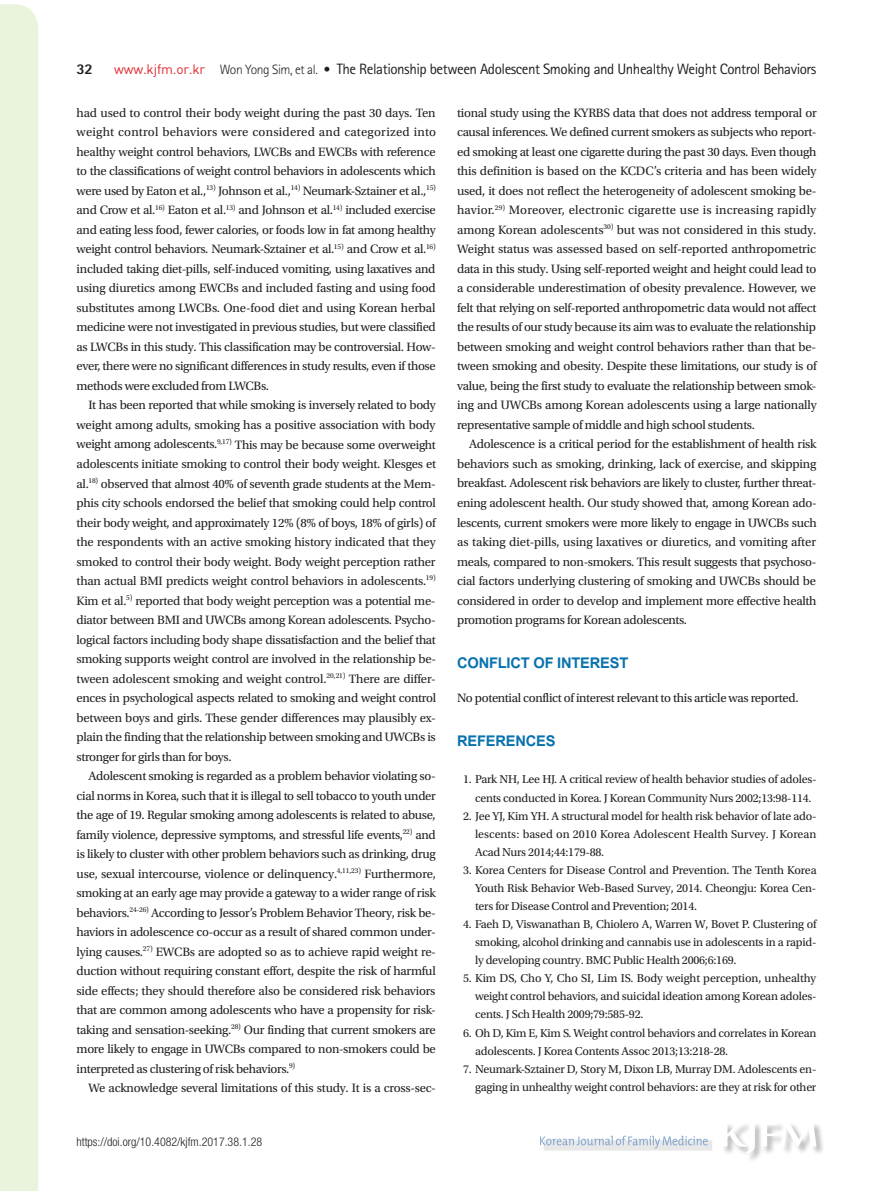
<style>
.page{position:relative;width:893px;height:1191px;background:#fff}
.page>*{position:absolute;margin:0;border:0;box-sizing:border-box;transform-origin:0 0}
.t1{font:700 20.4px "Utsaah";color:#0872ad}
.t2{font:15px "Rotis Sans Serif Std";letter-spacing:-.03em;color:#231f20}
.t3{font:800 15px "Rotis Sans Serif Std";color:#231f20}
.t4{font:12.75px/19.5px "Utopia Std";letter-spacing:-.025em;color:#231f20;text-align:justify}
.t5{font:12px/18px "Utopia Std";letter-spacing:-.02em;color:#231f20;text-align:justify}
.t6{font:300 condensed 12px "Helvetica Neue LT Std";color:#231f20}
.s1{font-family:"Dinreg";font-size:13.5px;color:#e02a30}
.s2{font-weight:300;font-size:13.5px}
</style>
<div class="page">
<div style="left:0;top:4px;width:38px;height:1187px;background:#eaf3dc"></div>
<div style="left:721px;top:1122px;width:104px;height:40px;background:#231f20;opacity:.3"></div>
<svg style="left:722px;top:1122px;width:94px;height:32px"></svg>
<div style="left:544px;top:1140px;width:168px;height:10px;background:#e8e8e9"></div>
<svg style="left:540px;top:1135px;width:168px;height:13px"></svg>
<p class="t3" style="left:77px;top:60px;width:18px">32</p>
<p class="t2" style="left:114px;top:60px;width:704px"><span class="s1">www.kjfm.or.kr</span> <span class="s2">Won Yong Sim, et al. •</span> The Relationship between Adolescent Smoking and Unhealthy Weight Control Behaviors</p>
<p class="t4" style="left:77px;top:103px;width:361px">had used to control their body weight during the past 30 days. Ten weight control behaviors were considered and categorized into healthy weight control behaviors, LWCBs and EWCBs with reference to the classifications of weight control behaviors in adolescents which were used by Eaton et al.,<sup>13)</sup> Johnson et al.,<sup>14)</sup> Neumark-Sztainer et al.,<sup>15) </sup>and Crow et al.<sup>16)</sup> Eaton et al.<sup>13)</sup> and Johnson et al.<sup>14)</sup> included exercise and eating less food, fewer calories, or foods low in fat among healthy weight control behaviors. Neumark-Sztainer et al.<sup>15)</sup> and Crow et al.<sup>16) </sup>included taking diet-pills, self-induced vomiting, using laxatives and using diuretics among EWCBs and included fasting and using food substitutes among LWCBs. One-food diet and using Korean herbal medicine were not investigated in previous studies, but were classified as LWCBs in this study. This classification may be controversial. How&shy;ever, there were no significant differences in study results, even if those methods were excluded from LWCBs.</p>
<p class="t4" style="left:77px;top:396px;width:361px;text-indent:12px">It has been reported that while smoking is inversely related to body weight among adults, smoking has a positive association with body weight among adolescents.<sup>9,17)</sup> This may be because some overweight adolescents initiate smoking to control their body weight. Klesges et al.<sup>18)</sup> observed that almost 40% of seventh grade students at the Mem&shy;phis city schools endorsed the belief that smoking could help control their body weight, and approximately 12% (8% of boys, 18% of girls) of the respondents with an active smoking history indicated that they smoked to control their body weight. Body weight perception rather than actual BMI predicts weight control behaviors in adolescents.<sup>19)<br></sup>Kim et al.<sup>5)</sup> reported that body weight perception was a potential me&shy;diator between BMI and UWCBs among Korean adolescents. Psycho&shy;logical factors including body shape dissatisfaction and the belief that smoking supports weight control are involved in the relationship be&shy;tween adolescent smoking and weight control.<sup>20,21)</sup> There are differ&shy;ences in psychological aspects related to smoking and weight control between boys and girls. These gender differences may plausibly ex&shy;plain the finding that the relationship between smoking and UWCBs is stronger for girls than for boys.</p>
<p class="t4" style="left:77px;top:766px;width:361px;text-indent:12px">Adolescent smoking is regarded as a problem behavior violating so&shy;cial norms in Korea, such that it is illegal to sell tobacco to youth under the age of 19. Regular smoking among adolescents is related to abuse, family violence, depressive symptoms, and stressful life events,<sup>22)</sup> and is likely to cluster with other problem behaviors such as drinking, drug use, sexual intercourse, violence or delinquency.<sup>4,11,23)</sup> Furthermore, smoking at an early age may provide a gateway to a wider range of risk behaviors.<sup>24-26)</sup> According to Jessor’s Problem Behavior Theory, risk be&shy;haviors in adolescence co-occur as a result of shared common under&shy;lying causes.<sup>27)</sup> EWCBs are adopted so as to achieve rapid weight re&shy;duction without requiring constant effort, despite the risk of harmful side effects; they should therefore also be considered risk behaviors that are common among adolescents who have a propensity for risk&shy;taking and sensation-seeking.<sup>28)</sup> Our finding that current smokers are more likely to engage in UWCBs compared to non-smokers could be interpreted as clustering of risk behaviors.<sup>9)</sup></p>
<p class="t4" style="left:89px;top:1078px;width:349px">We acknowledge several limitations of this study. It is a cross-sec-</p>
<p class="t6" style="left:77px;top:1134px;width:187px">https://doi.org/10.4082/kjfm.2017.38.1.28</p>
<p class="t4" style="left:457px;top:103px;width:361px">tional study using the KYRBS data that does not address temporal or causal inferences. We defined current smokers as subjects who report&shy;ed smoking at least one cigarette during the past 30 days. Even though this definition is based on the KCDC’s criteria and has been widely used, it does not reflect the heterogeneity of adolescent smoking be&shy;havior.<sup>29)</sup> Moreover, electronic cigarette use is increasing rapidly among Korean adolescents<sup>30)</sup> but was not considered in this study.<br>Weight status was assessed based on self-reported anthropometric data in this study. Using self-reported weight and height could lead to a considerable underestimation of obesity prevalence. However, we felt that relying on self-reported anthropometric data would not affect the results of our study because its aim was to evaluate the relationship between smoking and weight control behaviors rather than that be&shy;tween smoking and obesity. Despite these limitations, our study is of value, being the first study to evaluate the relationship between smok&shy;ing and UWCBs among Korean adolescents using a large nationally representative sample of middle and high school students.</p>
<p class="t4" style="left:457px;top:435px;width:361px;text-indent:12px">Adolescence is a critical period for the establishment of health risk behaviors such as smoking, drinking, lack of exercise, and skipping breakfast. Adolescent risk behaviors are likely to cluster, further threat&shy;ening adolescent health. Our study showed that, among Korean ado&shy;lescents, current smokers were more likely to engage in UWCBs such as taking diet-pills, using laxatives or diuretics, and vomiting after meals, compared to non-smokers. This result suggests that psychoso&shy;cial factors underlying clustering of smoking and UWCBs should be considered in order to develop and implement more effective health promotion programs for Korean adolescents.</p>
<h1 class="t1" style="left:457px;top:652px;width:20px">CONFLI</h1>
<h1 class="t1" style="left:510px;top:652px;width:57px">CTOF INTEREST</h1>
<p class="t4" style="left:457px;top:688px;width:343px">No potential conflict of interest relevant to this article was reported.</p>
<h1 class="t1" style="left:457px;top:730px;width:11px">REFEREN</h1>
<h1 class="t1" style="left:526px;top:730px;width:21px">CES</h1>
<p class="t5" style="left:463px;top:770px;width:355px;text-align:center">1. Park NH, Lee HJ. A critical review of health behavior studies of adoles&shy;cents conducted in Korea. J Korean Community Nurs 2002;13:98-114.</p>
<p class="t5" style="left:475px;top:807px;width:343px;text-indent:-12px">2. Jee YJ, Kim YH. A structural model for health risk behavior of late ado&shy;lescents: based on 2010 Korea Adolescent Health Survey. J Korean Acad Nurs 2014;44:179-88.</p>
<p class="t5" style="left:475px;top:861px;width:343px;text-indent:-12px">3. Korea Centers for Disease Control and Prevention. The Tenth Korea Youth Risk Behavior Web-Based Survey, 2014. Cheongju: Korea Cen&shy;ters for Disease Control and Prevention; 2014.</p>
<p class="t5" style="left:475px;top:915px;width:343px;text-indent:-12px">4. Faeh D, Viswanathan B, Chiolero A, Warren W, Bovet P. Clustering of smoking, alcohol drinking and cannabis use in adolescents in a rapid&shy;ly developing country. BMC Public Health 2006;6:169.</p>
<p class="t5" style="left:475px;top:969px;width:343px;text-indent:-12px">5. Kim DS, Cho Y, Cho SI, Lim IS. Body weight perception, unhealthy weight control behaviors, and suicidal ideation among Korean adoles&shy;cents. J Sch Health 2009;79:585-92.</p>
<p class="t5" style="left:475px;top:1023px;width:343px;text-indent:-12px">6. Oh D, Kim E, Kim S. Weight control behaviors and correlates in Korean adolescents. J Korea Contents Assoc 2013;13:218-28.</p>
<p class="t5" style="left:463px;top:1060px;width:355px;text-align:right">7. Neumark-Sztainer D, Story M, Dixon LB, Murray DM. Adolescents en&shy;gaging in unhealthy weight control behaviors: are they at risk for other</p>
</div>
